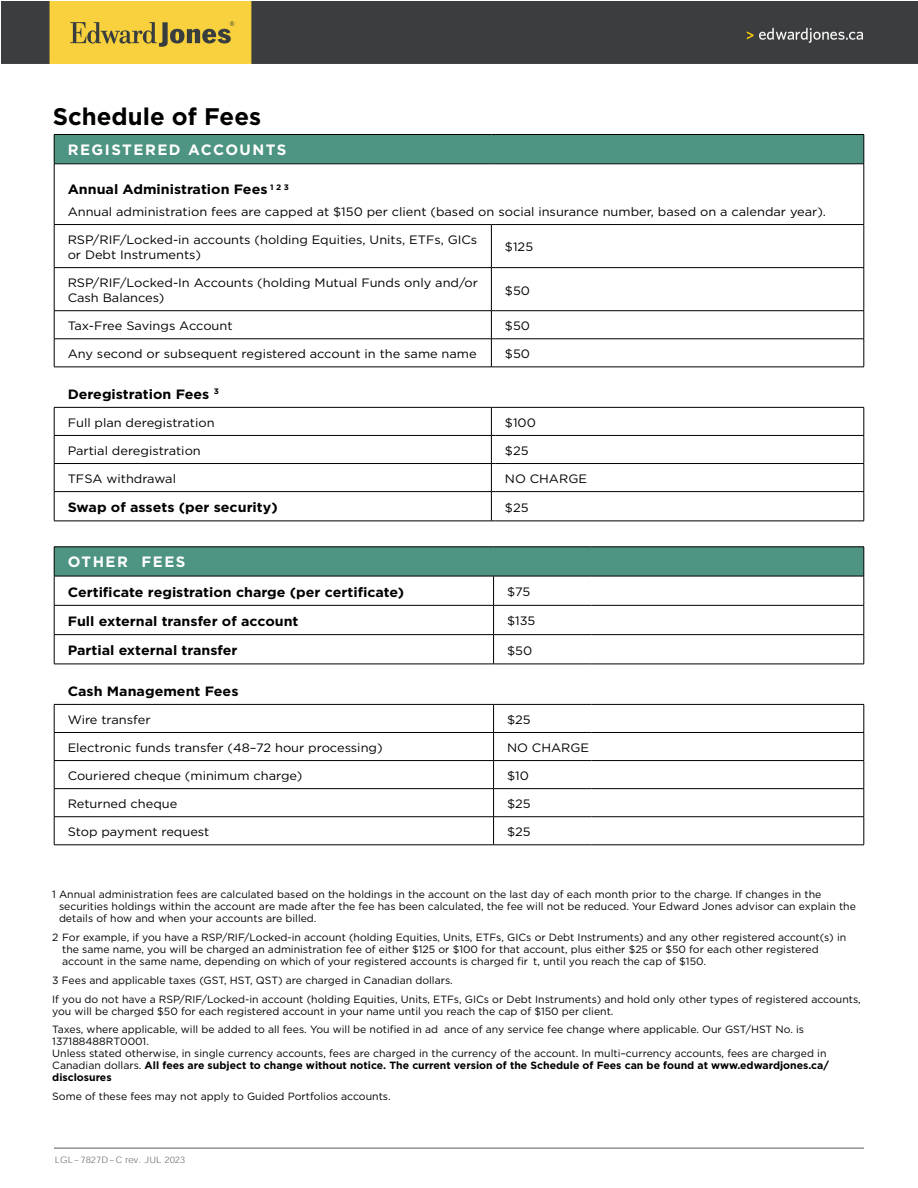
<style>
.page{position:relative;width:918px;height:1188px;background:#fff}
.page>*{position:absolute;margin:0;border:0;box-sizing:border-box;transform-origin:0 0}
.t1{font:700 24px "Gotham";color:#000}
.t2{font:700 15px "Gotham";letter-spacing:.1em;color:#fff}
.t3{font:700 13.5px "Gotham";color:#000;scale:1.06 1}
.t4{font:12.15px/15px "Gotham";color:#000;scale:1.06 1}
.t5{font:10.5px/12px "Gotham";color:#000}
.t6{font:300 9px "Adobe Gothic Std";color:#57585b}
.s1{font-weight:700}
</style>
<div class="page">
<hr style="left:54px;top:1148px;width:810px;height:1px;background:#58595b">
<svg style="left:54px;top:165px;width:810px;height:356px"></svg>
<hr style="left:54px;top:367px;width:437px;height:1px;background:#000">
<hr style="left:496px;top:367px;width:368px;height:1px;background:#000">
<hr style="left:54px;top:407px;width:437px;height:1px;background:#000">
<hr style="left:496px;top:407px;width:368px;height:1px;background:#000">
<hr style="left:54px;top:224px;width:437px;height:1px;background:#000">
<svg style="left:54px;top:134px;width:811px;height:31px;background:#4c8d7d"></svg>
<hr style="left:54px;top:164px;width:1px;height:60px;background:#000">
<hr style="left:864px;top:164px;width:1px;height:60px;background:#000">
<hr style="left:54px;top:225px;width:1px;height:42px;background:#000">
<hr style="left:491px;top:225px;width:1px;height:42px;background:#000">
<hr style="left:496px;top:224px;width:368px;height:1px;background:#000">
<hr style="left:864px;top:225px;width:1px;height:42px;background:#000">
<hr style="left:54px;top:267px;width:437px;height:1px;background:#000">
<hr style="left:54px;top:268px;width:1px;height:43px;background:#000">
<hr style="left:491px;top:268px;width:1px;height:43px;background:#000">
<hr style="left:496px;top:267px;width:368px;height:1px;background:#000">
<hr style="left:864px;top:268px;width:1px;height:43px;background:#000">
<hr style="left:54px;top:310px;width:437px;height:1px;background:#000">
<hr style="left:496px;top:310px;width:368px;height:1px;background:#000">
<hr style="left:54px;top:339px;width:437px;height:1px;background:#000">
<svg style="left:54px;top:311px;width:1px;height:56px"></svg>
<svg style="left:491px;top:310px;width:5px;height:58px"></svg>
<hr style="left:496px;top:339px;width:368px;height:1px;background:#000">
<svg style="left:864px;top:311px;width:1px;height:56px"></svg>
<hr style="left:54px;top:435px;width:437px;height:1px;background:#000">
<hr style="left:496px;top:435px;width:368px;height:1px;background:#000">
<hr style="left:54px;top:463px;width:437px;height:1px;background:#000">
<hr style="left:496px;top:463px;width:368px;height:1px;background:#000">
<hr style="left:54px;top:491px;width:437px;height:1px;background:#000">
<svg style="left:54px;top:408px;width:1px;height:113px"></svg>
<hr style="left:54px;top:521px;width:437px;height:1px;background:#000">
<hr style="left:496px;top:491px;width:368px;height:1px;background:#000">
<svg style="left:864px;top:408px;width:1px;height:113px"></svg>
<svg style="left:491px;top:407px;width:5px;height:115px"></svg>
<hr style="left:496px;top:521px;width:368px;height:1px;background:#000">
<svg style="left:54px;top:703px;width:810px;height:142px"></svg>
<hr style="left:54px;top:664px;width:440px;height:1px;background:#000">
<hr style="left:494px;top:664px;width:97px;height:1px;background:#000">
<hr style="left:591px;top:664px;width:273px;height:1px;background:#000">
<hr style="left:54px;top:704px;width:440px;height:1px;background:#000">
<hr style="left:494px;top:704px;width:97px;height:1px;background:#000">
<hr style="left:591px;top:704px;width:273px;height:1px;background:#000">
<svg style="left:54px;top:547px;width:811px;height:117px"></svg>
<hr style="left:54px;top:732px;width:440px;height:1px;background:#000">
<hr style="left:494px;top:732px;width:97px;height:1px;background:#000">
<hr style="left:591px;top:732px;width:273px;height:1px;background:#000">
<hr style="left:54px;top:760px;width:440px;height:1px;background:#000">
<hr style="left:494px;top:760px;width:97px;height:1px;background:#000">
<hr style="left:591px;top:760px;width:273px;height:1px;background:#000">
<hr style="left:54px;top:788px;width:440px;height:1px;background:#000">
<hr style="left:494px;top:788px;width:97px;height:1px;background:#000">
<hr style="left:591px;top:788px;width:273px;height:1px;background:#000">
<hr style="left:54px;top:816px;width:440px;height:1px;background:#000">
<svg style="left:54px;top:705px;width:1px;height:140px"></svg>
<hr style="left:494px;top:816px;width:97px;height:1px;background:#000">
<svg style="left:493px;top:705px;width:1px;height:140px"></svg>
<hr style="left:591px;top:816px;width:273px;height:1px;background:#000">
<svg style="left:864px;top:705px;width:1px;height:140px"></svg>
<hr style="left:54px;top:845px;width:440px;height:1px;background:#000">
<hr style="left:494px;top:845px;width:97px;height:1px;background:#000">
<hr style="left:591px;top:845px;width:273px;height:1px;background:#000">
<img style="left:1px;top:1px;width:917px;height:63px">
<h1 class="t1" style="left:53px;top:100px;width:210px">Schedule of Fees</h1>
<h2 class="t2" style="left:68px;top:140px;width:220px">REGISTERED ACCOUNTS</h2>
<p class="t3" style="left:68px;top:180px;width:210px">Annual Administration Fees <sup>1</sup> <sup>2</sup> <sup>3</sup></p>
<p class="t4" style="left:68px;top:204px;width:717px">Annual administration fees are capped at $150 per client (based on social insurance number, based on a calendar year).</p>
<p class="t4" style="left:68px;top:232px;width:388px">RSP/RIF/Locked-in accounts (holding Equities, Units, ETFs, GICs or Debt Instruments)</p>
<p class="t4" style="left:505px;top:240px;width:28px">$125</p>
<p class="t4" style="left:68px;top:275px;width:389px">RSP/RIF/Locked-In Accounts (holding Mutual Funds only and/or<br>Cash Balances)</p>
<p class="t4" style="left:505px;top:283px;width:25px">$50</p>
<p class="t4" style="left:68px;top:318px;width:157px">Tax-Free Savings Account</p>
<p class="t4" style="left:505px;top:318px;width:25px">$50</p>
<p class="t4" style="left:68px;top:347px;width:387px">Any second or subsequent registered account in the same name</p>
<p class="t4" style="left:505px;top:347px;width:25px">$50</p>
<p class="t3" style="left:68px;top:385px;width:144px">Deregistration Fees <sup>3</sup></p>
<p class="t4" style="left:68px;top:415px;width:140px">Full plan deregistration</p>
<p class="t4" style="left:505px;top:415px;width:31px">$100</p>
<p class="t4" style="left:68px;top:443px;width:127px">Partial deregistration</p>
<p class="t4" style="left:505px;top:443px;width:24px">$25</p>
<p class="t4" style="left:68px;top:471px;width:104px">TFSA withdrawal</p>
<p class="t4" style="left:505px;top:471px;width:79px">NO CHARGE</p>
<p class="t3" style="left:68px;top:499px;width:200px">Swap of assets (per security)</p>
<p class="t4" style="left:505px;top:501px;width:24px">$25</p>
<h2 class="t2" style="left:68px;top:552px;width:119px">OTHER FEES</h2>
<p class="t3" style="left:68px;top:583px;width:319px">Certificate registration charge (per certificate)</p>
<p class="t4" style="left:507px;top:584px;width:23px">$75</p>
<p class="t3" style="left:68px;top:612px;width:219px">Full external transfer of account</p>
<p class="t4" style="left:507px;top:614px;width:28px">$135</p>
<p class="t3" style="left:68px;top:642px;width:162px">Partial external transfer</p>
<p class="t4" style="left:507px;top:643px;width:25px">$50</p>
<p class="t3" style="left:68px;top:682px;width:163px">Cash Management Fees</p>
<p class="t4" style="left:68px;top:712px;width:80px">Wire transfer</p>
<p class="t4" style="left:507px;top:712px;width:24px">$25</p>
<p class="t4" style="left:68px;top:740px;width:299px">Electronic funds transfer (48–72 hour processing)</p>
<p class="t4" style="left:507px;top:740px;width:79px">NO CHARGE</p>
<p class="t4" style="left:68px;top:768px;width:223px">Couriered cheque (minimum charge)</p>
<p class="t4" style="left:507px;top:768px;width:22px">$10</p>
<p class="t4" style="left:68px;top:796px;width:105px">Returned cheque</p>
<p class="t4" style="left:507px;top:796px;width:24px">$25</p>
<p class="t4" style="left:68px;top:824px;width:135px">Stop payment request</p>
<p class="t4" style="left:507px;top:824px;width:24px">$25</p>
<p class="t5" style="left:59px;top:889px;width:798px;text-indent:-7px">1 Annual administration fees are calculated based on the holdings in the account on the last day of each month prior to the charge. If changes in the securities holdings within the account are made after the fee has been calculated, the fee will not be reduced. Your Edward Jones advisor can explain the details of how and when your accounts are billed.</p>
<p class="t5" style="left:62px;top:932px;width:786px;text-indent:-10px">2 For example, if you have a RSP/RIF/Locked-in account (holding Equities, Units, ETFs, GICs or Debt Instruments) and any other registered account(s) in the same name, you will be charged an administration fee of either $125 or $100 for that account, plus either $25 or $50 for each other registered account in the same name, depending on which of your registered accounts is charged fir t, until you reach the cap of $150.</p>
<p class="t5" style="left:52px;top:971px;width:810px;line-height:18.8px">3 Fees and applicable taxes (GST, HST, QST) are charged in Canadian dollars.<br>If you do not have a RSP/RIF/Locked-in account (holding Equities, Units, ETFs, GICs or Debt Instruments) and hold only other types of registered accounts,</p>
<p class="t5" style="left:52px;top:1002px;width:753px;line-height:18.8px">you will be charged $50 for each registered account in your name until you reach the cap of $150 per client.<br>Taxes, where applicable, will be added to all fees. You will be notified in ad ance of any service fee change where applicable. Our GST/HST No. is</p>
<p class="t5" style="left:52px;top:1036px;width:778px">137188488RT0001.<br>Unless stated otherwise, in single currency accounts, fees are charged in the currency of the account. In multi–currency accounts, fees are charged in Canadian dollars. <span class="s1">All fees are subject to change without notice. The current version of the Schedule of Fees can be found at www.edwardjones.ca/ disclosures</span></p>
<p class="t5" style="left:52px;top:1091px;width:340px">Some of these fees may not apply to Guided Portfolios accounts.</p>
<p class="t6" style="left:55px;top:1154px;width:132px">LGL-7827D-C rev. JUL 2023</p>
</div>
